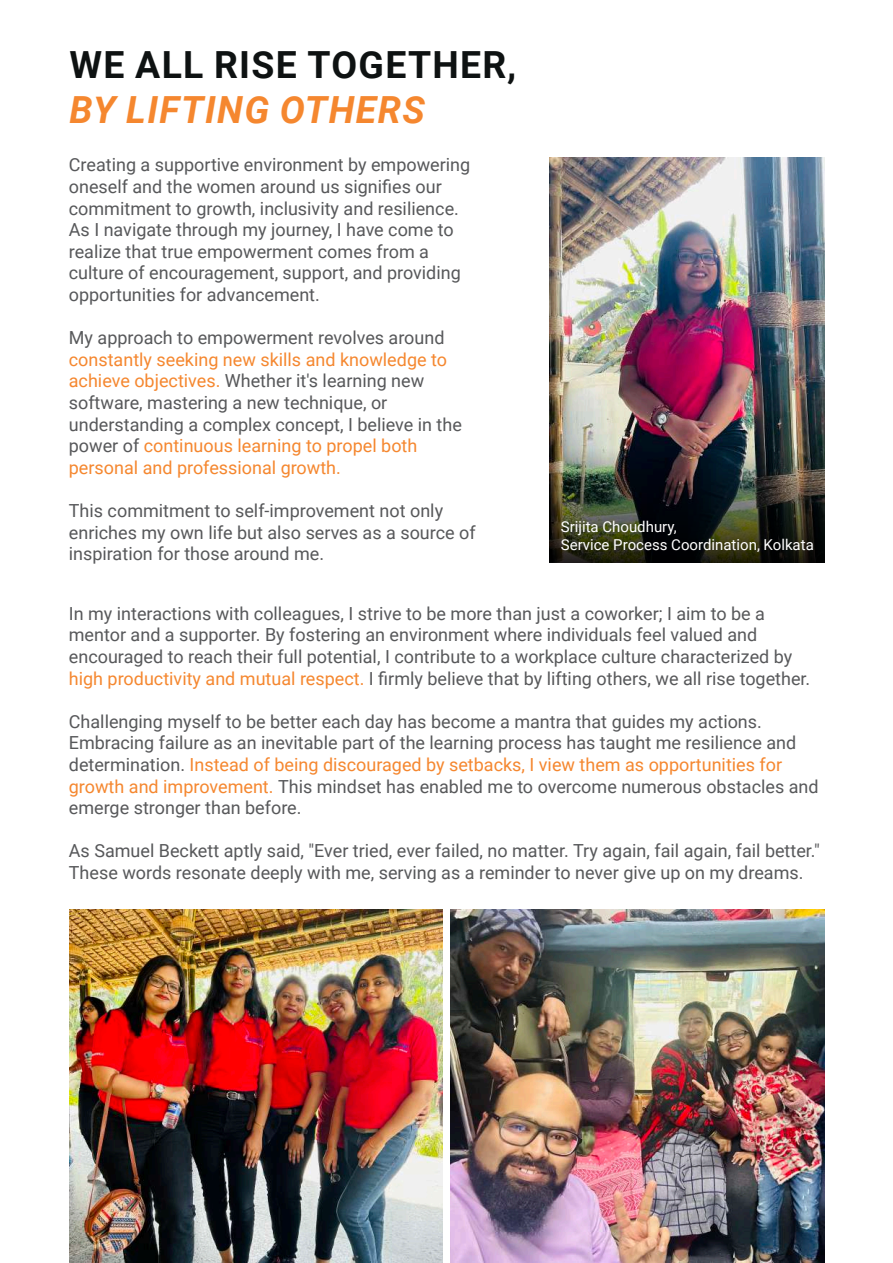
<style>
.page{position:relative;width:893px;height:1263px;background:#fff}
.page>*{position:absolute;margin:0;border:0;box-sizing:border-box;transform-origin:0 0}
.t1{font:700 37.35px "Roboto";letter-spacing:.035em;color:#0e1212}
.t2{font:italic 700 37.35px "Roboto";letter-spacing:.035em;color:#f5872f}
.t3{font:18px/21.6px "Roboto";color:#57585a}
.t4{font:18px/21.6px "Roboto";color:#f5872f}
.t5{font:15px/18px "Roboto";color:#fff}
.s1{color:#57585a}
.s2{color:#f5872f}
</style>
<div class="page">
<img style="left:549px;top:158px;width:275px;height:289px">
<img style="left:69px;top:909px;width:374px;height:354px">
<img style="left:450px;top:909px;width:374px;height:354px">
<img style="left:549px;top:447px;width:275px;height:115px">
<h1 class="t1" style="left:70px;top:38px;width:448px">WE ALL RISE TOGETHER,</h1>
<h1 class="t2" style="left:70px;top:83px;width:357px">BY LIFTING OTHERS</h1>
<p class="t3" style="left:69px;top:154px;width:403px">Creating a supportive environment by empowering oneself and the women around us signifies our commitment to growth, inclusivity and resilience.<br>As I navigate through my journey, I have come to realize that true empowerment comes from a culture of encouragement, support, and providing opportunities for advancement.</p>
<p class="t3" style="left:69px;top:326px;width:377px">My approach to empowerment revolves around</p>
<p class="t4" style="left:69px;top:348px;width:395px">constantly seeking new skills and knowledge to achieve objectives. <span class="s1">Whether it's learning new software, mastering a new technique, or understanding a complex concept, I believe in the power of</span> continuous learning to propel both personal and professional growth.</p>
<p class="t3" style="left:69px;top:499px;width:408px">This commitment to self-improvement not only enriches my own life but also serves as a source of inspiration for those around me.</p>
<p class="t5" style="left:561px;top:517px;width:255px">Srijita Choudhury,<br>Service Process Coordination, Kolkata</p>
<p class="t3" style="left:69px;top:602px;width:743px">In my interactions with colleagues, I strive to be more than just a coworker; I aim to be a mentor and a supporter. By fostering an environment where individuals feel valued and encouraged to reach their full potential, I contribute to a workplace culture characterized by <span class="s2">high productivity and mutual respect.</span> I firmly believe that by lifting others, we all rise together.</p>
<p class="t3" style="left:69px;top:710px;width:751px">Challenging myself to be better each day has become a mantra that guides my actions.<br>Embracing failure as an inevitable part of the learning process has taught me resilience and determination. <span class="s2">Instead of being discouraged by setbacks, I view them as opportunities for growth and improvement.</span> This mindset has enabled me to overcome numerous obstacles and emerge stronger than before.</p>
<p class="t3" style="left:69px;top:839px;width:752px">As Samuel Beckett aptly said, "Ever tried, ever failed, no matter. Try again, fail again, fail better."<br>These words resonate deeply with me, serving as a reminder to never give up on my dreams.</p>
</div>
